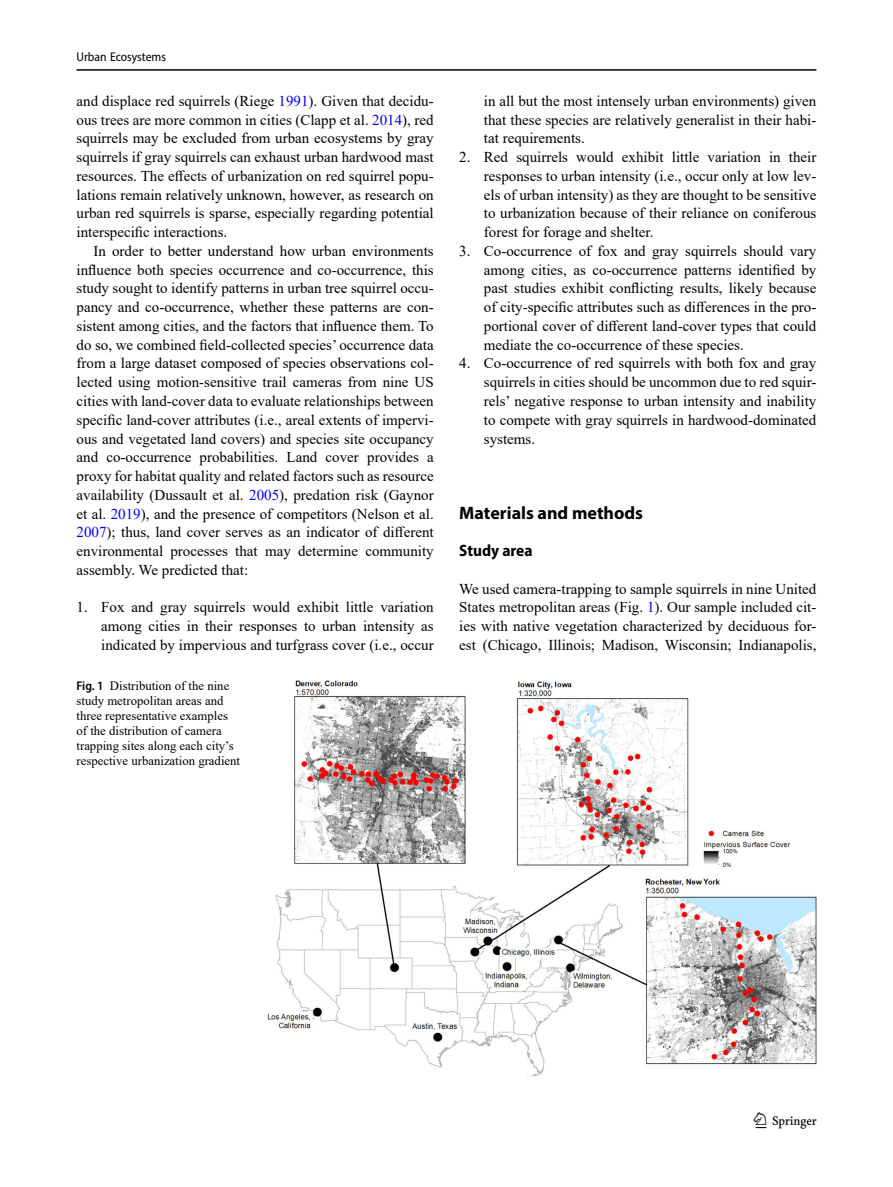
<style>
.page{position:relative;width:893px;height:1187px;background:#fff}
.page>*{position:absolute;margin:0;border:0;box-sizing:border-box;transform-origin:0 0}
.t1{font:22.5px "Springnew";color:#000}
.Head_1{font:700 18px "Myriad Pro";color:#000}
.Head_2_After_1{font:700 semi-condensed 16.5px "Myriad Pro";color:#000}
.Body_Text_Indent{font:15px/18.8px "Times New Roman";color:#000;text-align:justify}
.Ordered_L1{font:15px/18.8px "Times New Roman";color:#000;text-align:justify}
.Body_Text{font:15px/18.8px "Times New Roman";color:#000;text-align:justify}
.Figure_Caption_Side{font:12.75px/15px "Times New Roman";color:#000}
.t2{font:semi-condensed 12.75px "Myriad Pro";color:#000}
.s1{color:#00f}
.s2{font-family:"Myriad Pro";font-weight:600;font-stretch:semi-condensed}
</style>
<div class="page">
<hr style="left:77px;top:69px;width:739px;height:2px;background:#000">
<img style="left:268px;top:680px;width:548px;height:396px">
<p class="t2" style="left:77px;top:49px;width:91px">Urban Ecosystems</p>
<p class="Body_Text_Indent" style="left:77px;top:91px;width:359px">and displace red squirrels (Riege <span class="s1">1991</span>). Given that decidu&shy;ous trees are more common in cities (Clapp et al. <span class="s1">2014</span>), red squirrels may be excluded from urban ecosystems by gray squirrels if gray squirrels can exhaust urban hardwood mast resources. The effects of urbanization on red squirrel popu&shy;lations remain relatively unknown, however, as research on urban red squirrels is sparse, especially regarding potential interspecific interactions.</p>
<p class="Body_Text_Indent" style="left:77px;top:241px;width:359px;text-indent:17px">In order to better understand how urban environments influence both species occurrence and co-occurrence, this study sought to identify patterns in urban tree squirrel occu&shy;pancy and co-occurrence, whether these patterns are con&shy;sistent among cities, and the factors that influence them. To do so, we combined field-collected species’ occurrence data from a large dataset composed of species observations col&shy;lected using motion-sensitive trail cameras from nine US cities with land-cover data to evaluate relationships between specific land-cover attributes (i.e., areal extents of impervi&shy;ous and vegetated land covers) and species site occupancy and co-occurrence probabilities. Land cover provides a proxy for habitat quality and related factors such as resource availability (Dussault et al. <span class="s1">2005</span>), predation risk (Gaynor et al. <span class="s1">2019</span>), and the presence of competitors (Nelson et al.<br><span class="s1">2007</span>); thus, land cover serves as an indicator of different environmental processes that may determine community assembly. We predicted that:</p>
<p class="Ordered_L1" style="left:101px;top:597px;width:334px;text-indent:-25px">1. Fox and gray squirrels would exhibit little variation among cities in their responses to urban intensity as indicated by impervious and turfgrass cover (i.e., occur</p>
<p class="Figure_Caption_Side" style="left:77px;top:677px;width:165px"><span class="s2">Fig. 1</span> Distribution of the nine study metropolitan areas and three representative examples of the distribution of camera trapping sites along each city’s respective urbanization gradient</p>
<p class="Ordered_L1" style="left:484px;top:91px;width:334px">in all but the most intensely urban environments) given that these species are relatively generalist in their habi&shy;tat requirements.</p>
<p class="Ordered_L1" style="left:484px;top:147px;width:334px;text-indent:-25px">2. Red squirrels would exhibit little variation in their responses to urban intensity (i.e., occur only at low lev&shy;els of urban intensity) as they are thought to be sensitive to urbanization because of their reliance on coniferous forest for forage and shelter.</p>
<p class="Ordered_L1" style="left:484px;top:241px;width:334px;text-indent:-25px">3. Co-occurrence of fox and gray squirrels should vary among cities, as co-occurrence patterns identified by past studies exhibit conflicting results, likely because of city-specific attributes such as differences in the pro&shy;portional cover of different land-cover types that could mediate the co-occurrence of these species.</p>
<p class="Ordered_L1" style="left:484px;top:353px;width:334px;text-indent:-25px">4. Co-occurrence of red squirrels with both fox and gray squirrels in cities should be uncommon due to red squir&shy;rels’ negative response to urban intensity and inability to compete with gray squirrels in hardwood-dominated systems.</p>
<p class="Head_1" style="left:459px;top:500px;width:185px">Materials and methods</p>
<p class="Head_2_After_1" style="left:459px;top:540px;width:75px">Study area</p>
<p class="Body_Text" style="left:459px;top:578px;width:359px">We used camera-trapping to sample squirrels in nine United States metropolitan areas (Fig. <span class="s1">1</span>). Our sample included cit&shy;ies with native vegetation characterized by deciduous for&shy;est (Chicago, Illinois; Madison, Wisconsin; Indianapolis,</p>
<h1 class="t1" style="left:756px;top:1107px;width:63px">1 3</h1>
</div>
